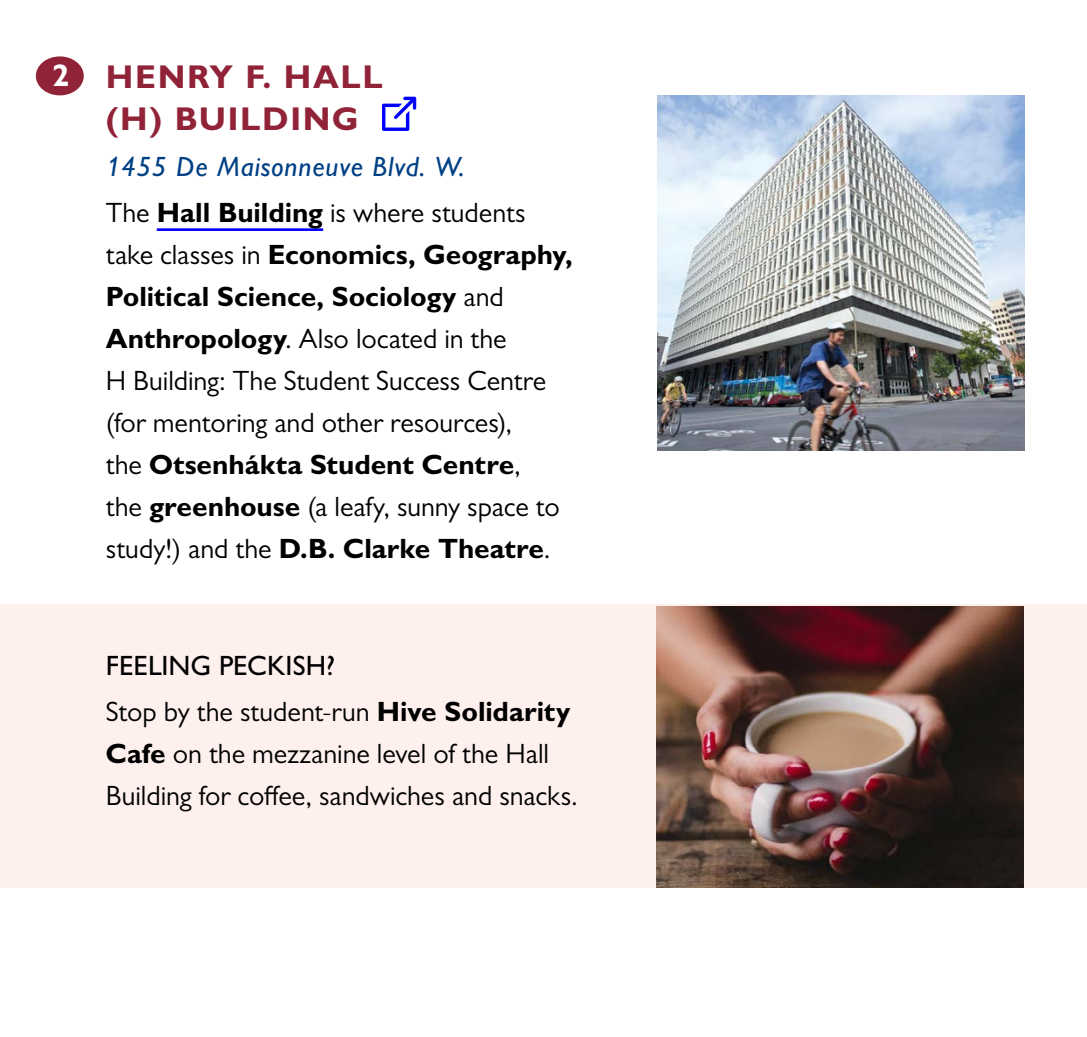
<style>
.page{position:relative;width:1087px;height:1037px;background:#fff}
.page>*{position:absolute;margin:0;border:0;box-sizing:border-box;transform-origin:0 0}
.t1{font:700 33.07px/42px "Gill Sans MT Pro";letter-spacing:.05em;color:#912338}
.t2{font:700 31.41px "Gill Sans MT Pro";color:#fff}
.Body{font:28px/42px "Gill Sans MT Pro";color:#000}
.t3{font:italic 500 28px "Gill Sans MT Pro";letter-spacing:.03em;color:#004085}
.Body-2{font:500 28px "Gill Sans MT Pro";color:#000}
.s1{font-weight:700}
</style>
<div class="page">
<div style="left:0;top:604px;width:1087px;height:283px;background:#fdf0ed"></div>
<hr style="left:157px;top:228px;width:166px;height:3px;background:#00f">
<svg style="left:382px;top:97px;width:34px;height:34px"></svg>
<img style="left:657px;top:96px;width:368px;height:354px">
<img style="left:656px;top:606px;width:368px;height:281px">
<div style="left:38px;top:58px;width:44px;height:36px;background:#912338;border-radius:50%"></div>
<div style="left:36px;top:56px;width:48px;height:39px;border:4px solid #912338;border-radius:50%"></div>
<p class="t2" style="left:52px;top:56px;width:19px">2</p>
<h3 class="t1" style="left:106px;top:55px;width:278px">HENRY F. HALL (H) BUILDING</h3>
<h4 class="t3" style="left:106px;top:150px;width:360px">1455 De Maisonneuve Blvd. W.</h4>
<p class="Body" style="left:106px;top:191px;width:468px">The <span class="s1">Hall Building</span> is where students take classes in <span class="s1">Economics, Geography, Political Science, Sociology</span> and <span class="s1">Anthropology</span>. Also located in the<br>H Building: The Student Success Centre (for mentoring and other resources),<br>the <span class="s1">Otsenhákta Student Centre</span>,<br>the <span class="s1">greenhouse</span> (a leafy, sunny space to study!) and the <span class="s1">D.B. Clarke Theatre</span>.</p>
<p class="Body-2" style="left:106px;top:648px;width:231px">FEELING PECKISH?</p>
<p class="Body" style="left:106px;top:690px;width:473px">Stop by the student-run <span class="s1">Hive Solidarity<br>Cafe</span> on the mezzanine level of the Hall<br>Building for coffee, sandwiches and snacks.</p>
</div>
